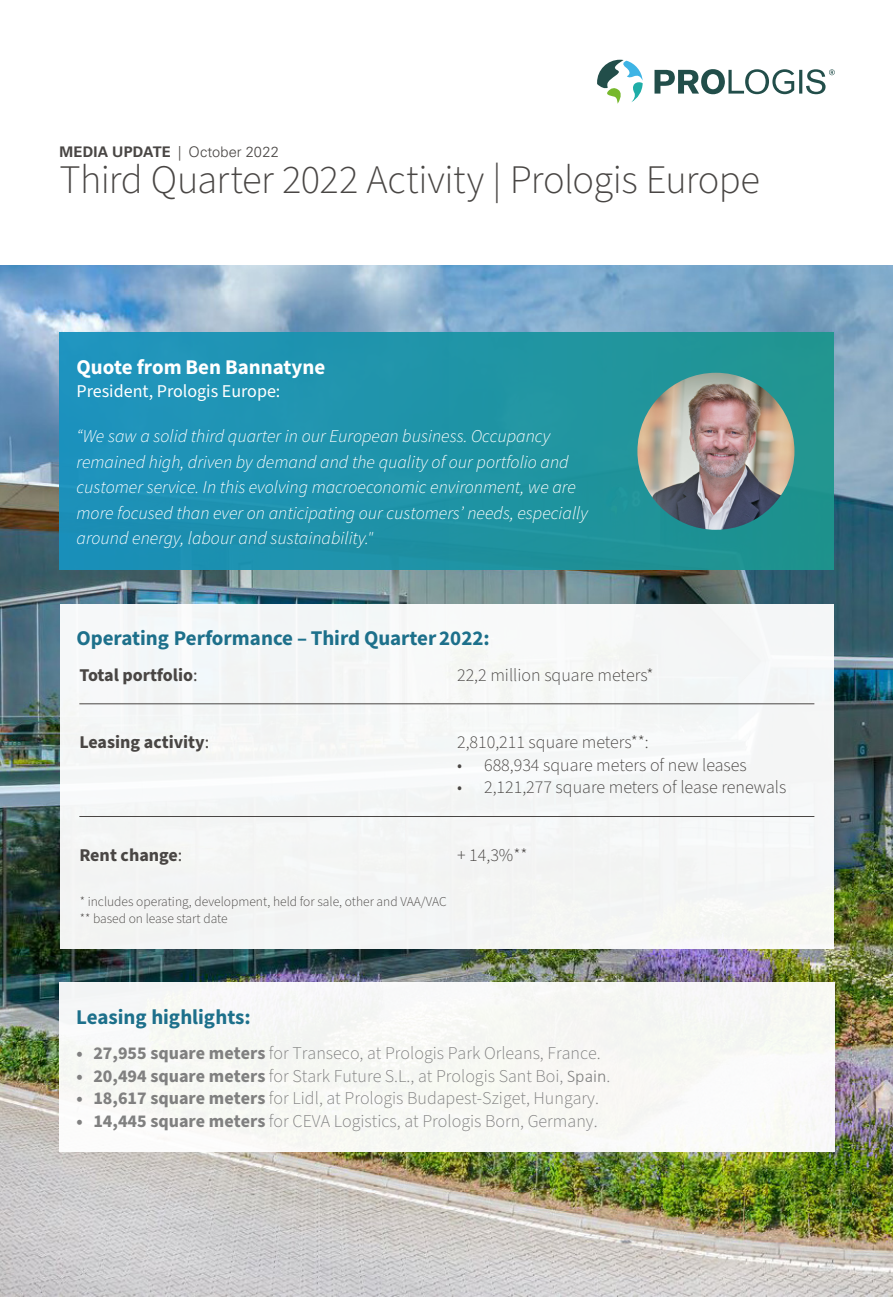
<style>
.page{position:relative;width:893px;height:1297px;background:#fff}
.page>*{position:absolute;margin:0;border:0;box-sizing:border-box;transform-origin:0 0}
.t1{font:300 40.5px "Source Sans Pro";letter-spacing:-.015em;color:#494644}
.t2{font:21px "Source Sans Variable";color:#1d708b}
.t3{font:21px "Source Sans Variable";color:#fff}
.t4{font:italic 18px/25.5px "Source Sans Variable";color:#fff}
.t5{font:300 18px "Source Sans Pro";color:#808080}
.t6{font:300 18px "Source Sans Pro";color:#494644}
.t7{font:700 18px "Source Sans Pro";color:#494644}
.t8{font:18px "Source Sans Pro";color:#fff}
.t9{font:300 14.55px "Univers LT Std";letter-spacing:.01em;color:#494644}
.t10{font:300 13.5px/16.5px "Source Sans Pro";color:#494644}
.s1{font-weight:700}
.s2{font-weight:400}
.s3{font-family:"Calibri"}
</style>
<div class="page">
<img style="left:0;top:265px;width:893px;height:1032px">
<svg style="left:597px;top:60px;width:46px;height:44px"></svg>
<svg style="left:654px;top:69px;width:181px;height:25px"></svg>
<div style="left:60px;top:604px;width:773px;height:344px;background:#f4f6f6"></div>
<hr style="left:79px;top:816px;width:735px;height:1px;background:#494644">
<hr style="left:79px;top:703px;width:735px;height:1px;background:#494644">
<div style="left:60px;top:333px;width:773px;height:237px;background:linear-gradient(to right,#1e92be,#21948e)"></div>
<div style="left:59px;top:982px;width:775px;height:170px;background:#f7f8f4"></div>
<img style="left:637px;top:373px;width:157px;height:157px;border-radius:79px">
<p class="t9" style="left:60px;top:143px;width:221px"><span class="s1">MEDIA UPDATE</span> | October 2022</p>
<h1 class="t1" style="left:60px;top:153px;width:702px">Third Quarter 2022 Activity | Prologis Europe</h1>
<p class="t3" style="left:77px;top:354px;width:250px">Quote from Ben Bannatyne</p>
<p class="t8" style="left:77px;top:378px;width:205px">President, Prologis Europe:</p>
<p class="t4" style="left:77px;top:424px;width:513px">“We saw a solid third quarter in our European business. Occupancy remained high, driven by demand and the quality of our portfolio and customer service. In this evolving macroeconomic environment, we are more focused than ever on anticipating our customers’ needs, especially around energy, labour and sustainability."</p>
<p class="t2" style="left:77px;top:625px;width:415px">Operating Performance – Third Quarter 2022:</p>
<p class="t6" style="left:457px;top:662px;width:198px">22,2 million square meters*</p>
<p class="t7" style="left:79px;top:662px;width:120px">Total portfolio<span class="s2">:</span></p>
<p class="t7" style="left:79px;top:730px;width:131px">Leasing activity<span class="s2">:</span></p>
<p class="t6" style="left:457px;top:730px;width:193px">2,810,211 square meters**:</p>
<p class="t6" style="left:457px;top:752px;width:291px">• 688,934 square meters of new leases</p>
<p class="t6" style="left:457px;top:775px;width:331px">• 2,121,277 square meters of lease renewals</p>
<p class="t7" style="left:79px;top:842px;width:105px">Rent change<span class="s2">:</span></p>
<p class="t6" style="left:457px;top:842px;width:72px">+ 14,3%**</p>
<p class="t10" style="left:80px;top:894px;width:369px">* includes operating, development, held for sale, other and VAA/VAC ** based on lease start date</p>
<p class="t2" style="left:76px;top:1004px;width:176px">Leasing highlights:</p>
<p class="t5" style="left:76px;top:1041px;width:526px"><span class="s1">• 27,955 square meters</span> for Transeco, at Prologis Park Orleans, France.</p>
<p class="t5" style="left:76px;top:1064px;width:535px"><span class="s1">• 20,494 square meters</span> for Stark Future S.L., at Prologis Sant Boi, <span class="s3">Spain</span>.</p>
<p class="t5" style="left:76px;top:1086px;width:524px"><span class="s1">• 18,617 square meters</span> for Lidl, at Prologis Budapest-Sziget, Hungary.</p>
<p class="t5" style="left:76px;top:1108px;width:523px"><span class="s1">• 14,445 square meters</span> for CEVA Logistics, at Prologis Born, Germany.</p>
</div>
